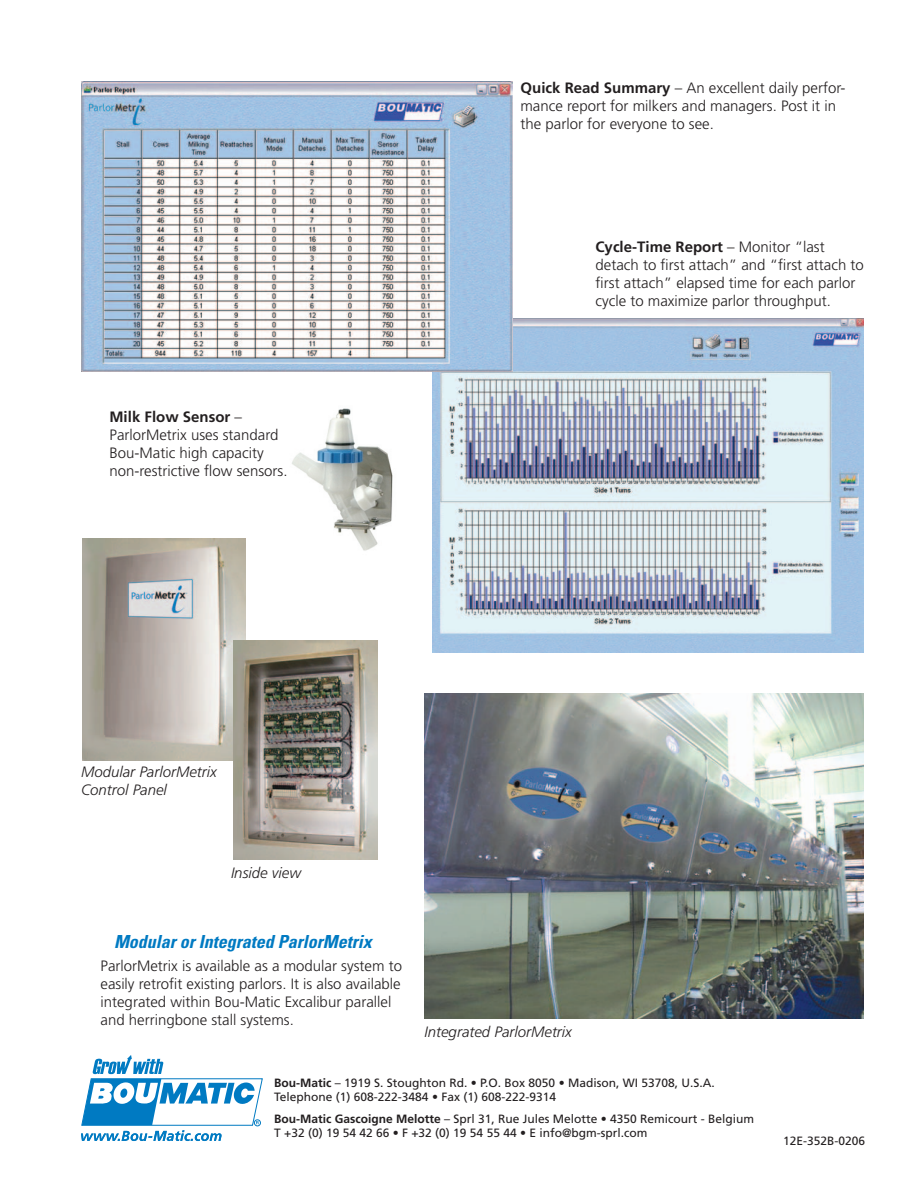
<style>
.page{position:relative;width:918px;height:1188px;background:#fff}
.page>*{position:absolute;margin:0;border:0;box-sizing:border-box;transform-origin:0 0}
.t1{font:italic 700 condensed 18px "Univers";color:#007ac2}
.t2{font:300 15px/18px "Frutiger";color:#231f20}
.t3{font:italic 300 15px/18px "Frutiger";color:#231f20}
.t4{font:12px/14.4px "Frutiger";color:#231f20}
.s1{font-weight:700}
</style>
<div class="page">
<img style="left:432px;top:318px;width:432px;height:335px">
<img style="left:81px;top:81px;width:432px;height:291px">
<img style="left:292px;top:408px;width:101px;height:143px">
<img style="left:82px;top:539px;width:163px;height:221px">
<img style="left:233px;top:641px;width:145px;height:219px">
<img style="left:425px;top:693px;width:439px;height:326px">
<svg style="left:81px;top:1055px;width:182px;height:86px"></svg>
<p class="t2" style="left:520px;top:79px;width:327px"><span class="s1">Quick Read Summary</span> – An excellent daily perfor&shy;mance report for milkers and managers. Post it in the parlor for everyone to see.</p>
<p class="t2" style="left:110px;top:407px;width:180px"><span class="s1">Milk Flow Sensor</span> –<br>ParlorMetrix uses standard<br>Bou-Matic high capacity non-restrictive flow sensors.</p>
<p class="t2" style="left:596px;top:238px;width:270px"><span class="s1">Cycle-Time Report</span> – Monitor “last detach to first attach” and “first attach to first attach” elapsed time for each parlor cycle to maximize parlor throughput.</p>
<p class="t3" style="left:81px;top:762px;width:137px">Modular ParlorMetrix<br>Control Panel</p>
<p class="t3" style="left:231px;top:863px;width:72px">Inside view</p>
<p class="t1" style="left:114px;top:930px;width:259px">Modular or Integrated ParlorMetrix</p>
<p class="t2" style="left:100px;top:957px;width:303px">ParlorMetrix is available as a modular system to easily retrofit existing parlors. It is also available integrated within Bou-Matic Excalibur parallel and herringbone stall systems.</p>
<p class="t3" style="left:424px;top:1022px;width:149px">Integrated ParlorMetrix</p>
<p class="t4" style="left:274px;top:1076px;width:442px"><span class="s1">Bou-Matic</span> – 1919 S. Stoughton Rd. • P.O. Box 8050 • Madison, WI 53708, U.S.A.<br>Telephone (1) 608-222-3484 • Fax (1) 608-222-9314</p>
<p class="t4" style="left:274px;top:1111px;width:482px"><span class="s1">Bou-Matic Gascoigne Melotte</span> – Sprl 31, Rue Jules Melotte • 4350 Remicourt - Belgium<br>T +32 (0) 19 54 42 66 • F +32 (0) 19 54 55 44 • E info@bgm-sprl.com</p>
<p class="t4" style="left:783px;top:1133px;width:84px">12E-352B-0206</p>
</div>
